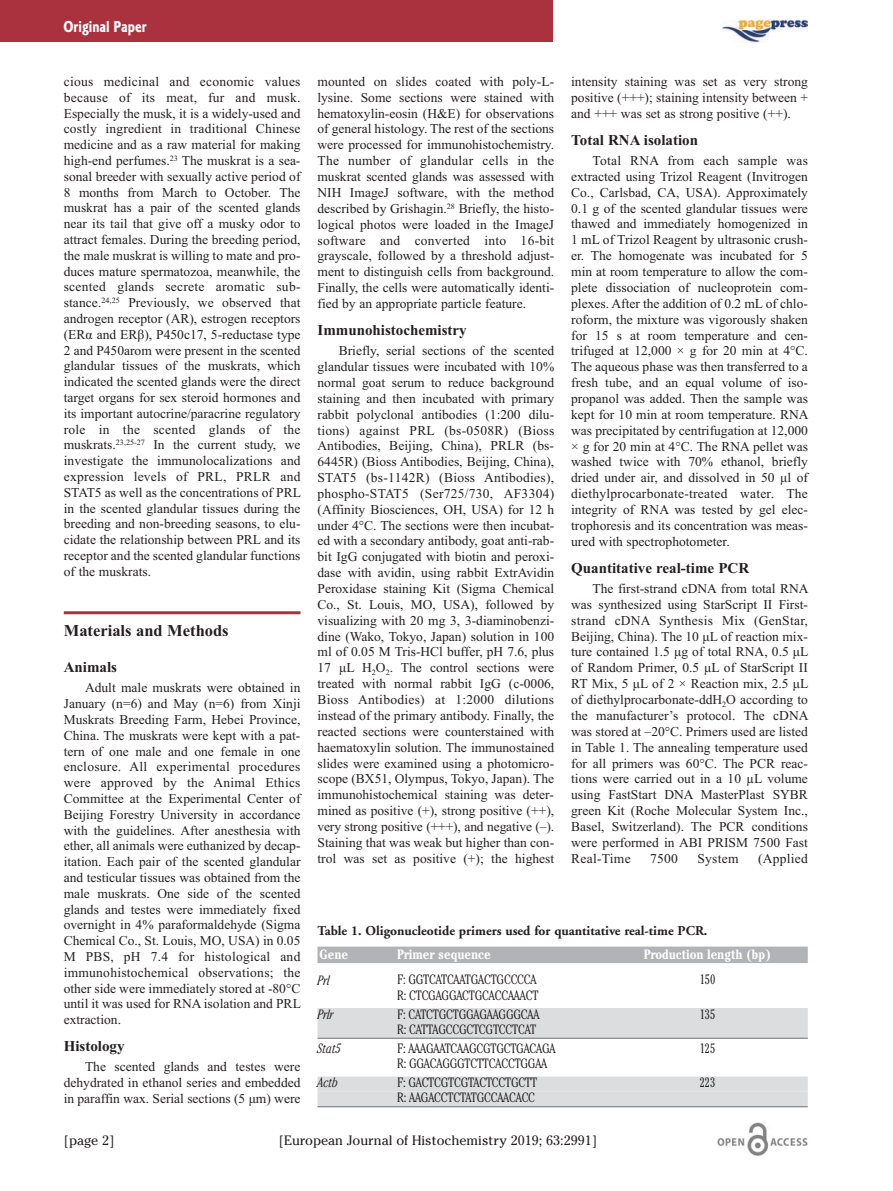
<style>
.page{position:relative;width:893px;height:1191px;background:#fff}
.page>*{position:absolute;margin:0;border:0;box-sizing:border-box;transform-origin:0 0}
.t1{font:700 16.5px "Times New Roman";color:#231f20}
.t2{font:16.5px "Corinthian Bold Condensed Plain";color:#fff}
.t3{font:700 15px "Times New Roman";color:#231f20}
.t4{font:13.5px/15.9px "Times New Roman";color:#231f20;text-align:justify}
.t5{font:300 condensed 13.5px "Cheltenham";letter-spacing:-.01em;color:#231f20}
.t6{font:700 13.5px "Adobe Garamond";color:#231f20}
.t7{font:13.5px "Cheltenham";color:#231f20}
.t8{font:700 condensed 13.5px "Cheltenham";letter-spacing:-.01em;color:#fff}
.t9{font:italic 300 condensed 13.5px "Cheltenham";letter-spacing:-.01em;color:#231f20}
.t10{font:13.5px "Times New Roman";letter-spacing:.02em;color:#231f20}
</style>
<div class="page">
<div style="left:0;top:0;width:553px;height:42px;background:#aa323f"></div>
<hr style="left:64px;top:611px;width:236px;height:3px;background:#aa323f">
<img style="left:717px;top:1123px;width:91px;height:33px">
<img style="left:723px;top:19px;width:84px;height:24px">
<div style="left:317px;top:946px;width:491px;height:17px;background:#b2b3b7"></div>
<div style="left:317px;top:1008px;width:491px;height:15px;background:#dcdddf"></div>
<div style="left:317px;top:1023px;width:491px;height:15px;background:#dcdddf"></div>
<hr style="left:317px;top:1038px;width:491px;height:1px;background:#6c6d70">
<div style="left:317px;top:1076px;width:491px;height:15px;background:#dcdddf"></div>
<div style="left:317px;top:1091px;width:491px;height:15px;background:#dcdddf"></div>
<hr style="left:317px;top:1106px;width:491px;height:1px;background:#6c6d70">
<p class="t2" style="left:63px;top:21px;width:85px">Original Paper</p>
<p class="t4" style="left:64px;top:73px;width:239px">cious medicinal and economic values because of its meat, fur and musk.<br>Especially the musk, it is a widely-used and costly ingredient in traditional Chinese medicine and as a raw material for making high-end perfumes.<sup>23</sup> The muskrat is a sea&shy;sonal breeder with sexually active period of 8 months from March to October. The muskrat has a pair of the scented glands near its tail that give off a musky odor to attract females. During the breeding period, the male muskrat is willing to mate and pro&shy;duces mature spermatozoa, meanwhile, the scented glands secrete aromatic sub&shy;stance.<sup>24,25</sup> Previously, we observed that androgen receptor (AR), estrogen receptors (ERα and ERβ), P450c17, 5-reductase type 2 and P450arom were present in the scented glandular tissues of the muskrats, which indicated the scented glands were the direct target organs for sex steroid hormones and its important autocrine/paracrine regulatory role in the scented glands of the muskrats.<sup>23,25-27</sup> In the current study, we investigate the immunolocalizations and expression levels of PRL, PRLR and STAT5 as well as the concentrations of PRL in the scented glandular tissues during the breeding and non-breeding seasons, to elu&shy;cidate the relationship between PRL and its receptor and the scented glandular functions of the muskrats.</p>
<p class="t1" style="left:64px;top:620px;width:166px">Materials and Methods</p>
<p class="t3" style="left:64px;top:658px;width:55px">Animals</p>
<p class="t4" style="left:64px;top:680px;width:239px;text-indent:21px">Adult male muskrats were obtained in January (n=6) and May (n=6) from Xinji Muskrats Breeding Farm, Hebei Province, China. The muskrats were kept with a pat&shy;tern of one male and one female in one enclosure. All experimental procedures were approved by the Animal Ethics Committee at the Experimental Center of Beijing Forestry University in accordance with the guidelines. After anesthesia with ether, all animals were euthanized by decap&shy;itation. Each pair of the scented glandular and testicular tissues was obtained from the male muskrats. One side of the scented glands and testes were immediately fixed overnight in 4% paraformaldehyde (Sigma Chemical Co., St. Louis, MO, USA) in 0.05<br>M PBS, pH 7.4 for histological and immunohistochemical observations; the other side were immediately stored at -80°C until it was used for RNA isolation and PRL extraction.</p>
<p class="t3" style="left:64px;top:1037px;width:62px">Histology</p>
<p class="t4" style="left:64px;top:1058px;width:238px;text-indent:21px">The scented glands and testes were dehydrated in ethanol series and embedded in paraffin wax. Serial sections (5 μm) were</p>
<p class="t4" style="left:317px;top:73px;width:238px">mounted on slides coated with poly-L&shy;lysine. Some sections were stained with hematoxylin-eosin (H&amp;E) for observations of general histology. The rest of the sections were processed for immunohistochemistry.<br>The number of glandular cells in the muskrat scented glands was assessed with NIH ImageJ software, with the method described by Grishagin.<sup>28</sup> Briefly, the histo&shy;logical photos were loaded in the ImageJ software and converted into 16-bit grayscale, followed by a threshold adjust&shy;ment to distinguish cells from background.<br>Finally, the cells were automatically identi&shy;fied by an appropriate particle feature.</p>
<p class="t3" style="left:317px;top:321px;width:151px">Immunohistochemistry</p>
<p class="t4" style="left:317px;top:342px;width:238px;text-indent:21px">Briefly, serial sections of the scented glandular tissues were incubated with 10% normal goat serum to reduce background staining and then incubated with primary rabbit polyclonal antibodies (1:200 dilu&shy;tions) against PRL (bs-0508R) (Bioss Antibodies, Beijing, China), PRLR (bs-6445R) (Bioss Antibodies, Beijing, China), STAT5 (bs-1142R) (Bioss Antibodies), phospho-STAT5 (Ser725/730, AF3304) (Affinity Biosciences, OH, USA) for 12 h under 4°C. The sections were then incubat&shy;ed with a secondary antibody, goat anti-rab&shy;bit IgG conjugated with biotin and peroxi&shy;dase with avidin, using rabbit ExtrAvidin Peroxidase staining Kit (Sigma Chemical Co., St. Louis, MO, USA), followed by visualizing with 20 mg 3, 3-diaminobenzi&shy;dine (Wako, Tokyo, Japan) solution in 100 ml of 0.05 M Tris-HCl buffer, pH 7.6, plus 17 μL H<sub>2</sub>O<sub>2</sub>. The control sections were treated with normal rabbit IgG (c-0006, Bioss Antibodies) at 1:2000 dilutions instead of the primary antibody. Finally, the reacted sections were counterstained with haematoxylin solution. The immunostained slides were examined using a photomicro&shy;scope (BX51, Olympus, Tokyo, Japan). The immunohistochemical staining was deter&shy;mined as positive (+), strong positive (++), very strong positive (+++), and negative (–).<br>Staining that was weak but higher than con&shy;trol was set as positive (+); the highest</p>
<p class="t4" style="left:571px;top:73px;width:238px">intensity staining was set as very strong positive (+++); staining intensity between + and +++ was set as strong positive (++).</p>
<p class="t3" style="left:571px;top:131px;width:128px">Total RNA isolation</p>
<p class="t4" style="left:571px;top:152px;width:239px;text-indent:21px">Total RNA from each sample was extracted using Trizol Reagent (Invitrogen Co., Carlsbad, CA, USA). Approximately 0.1 g of the scented glandular tissues were thawed and immediately homogenized in 1 mL of Trizol Reagent by ultrasonic crush&shy;er. The homogenate was incubated for 5 min at room temperature to allow the com&shy;plete dissociation of nucleoprotein com&shy;plexes. After the addition of 0.2 mL of chlo&shy;roform, the mixture was vigorously shaken for 15 s at room temperature and cen&shy;trifuged at 12,000 × g for 20 min at 4°C.<br>The aqueous phase was then transferred to a fresh tube, and an equal volume of iso&shy;propanol was added. Then the sample was kept for 10 min at room temperature. RNA was precipitated by centrifugation at 12,000 × g for 20 min at 4°C. The RNA pellet was washed twice with 70% ethanol, briefly dried under air, and dissolved in 50 μl of diethylprocarbonate-treated water. The integrity of RNA was tested by gel elec&shy;trophoresis and its concentration was meas&shy;ured with spectrophotometer.</p>
<p class="t3" style="left:571px;top:559px;width:179px">Quantitative real-time PCR</p>
<p class="t4" style="left:571px;top:580px;width:239px;text-indent:21px">The first-strand cDNA from total RNA was synthesized using StarScript II First&shy;strand cDNA Synthesis Mix (GenStar, Beijing, China). The 10 μL of reaction mix&shy;ture contained 1.5 μg of total RNA, 0.5 μL of Random Primer, 0.5 μL of StarScript II RT Mix, 5 μL of 2 × Reaction mix, 2.5 μL of diethylprocarbonate-ddH<sub>2</sub>O according to the manufacturer’s protocol. The cDNA was stored at –20°C. Primers used are listed in Table 1. The annealing temperature used for all primers was 60°C. The PCR reac&shy;tions were carried out in a 10 µL volume using FastStart DNA MasterPlast SYBR green Kit (Roche Molecular System Inc., Basel, Switzerland). The PCR conditions were performed in ABI PRISM 7500 Fast Real-Time</p>
<p class="t4" style="left:650px;top:850px;width:29px">7500</p>
<p class="t4" style="left:697px;top:850px;width:43px">System</p>
<p class="t10" style="left:758px;top:850px;width:51px">(Applied</p>
<p class="t6" style="left:317px;top:925px;width:391px">Table 1. Oligonucleotide primers used for quantitative real-time PCR.</p>
<p class="t8" style="left:320px;top:949px;width:30px">Gene</p>
<p class="t8" style="left:397px;top:949px;width:95px">Primer sequence</p>
<p class="t8" style="left:644px;top:949px;width:129px">Production length (bp)</p>
<p class="t9" style="left:317px;top:975px;width:14px">Prl</p>
<p class="t5" style="left:397px;top:975px;width:141px">F: GGTCATCAATGACTGCCCCA</p>
<p class="t5" style="left:700px;top:975px;width:17px">150</p>
<p class="t5" style="left:397px;top:990px;width:143px">R: CTCGAGGACTGCACCAAACT</p>
<p class="t9" style="left:317px;top:1009px;width:18px">Prlr</p>
<p class="t5" style="left:397px;top:1009px;width:144px">F: CATCTGCTGGAGAAGGGCAA</p>
<p class="t5" style="left:700px;top:1009px;width:17px">135</p>
<p class="t5" style="left:397px;top:1024px;width:140px">R: CATTAGCCGCTCGTCCTCAT</p>
<p class="t9" style="left:317px;top:1043px;width:25px">Stat5</p>
<p class="t5" style="left:397px;top:1043px;width:160px">F: AAAGAATCAAGCGTGCTGACAGA</p>
<p class="t5" style="left:700px;top:1043px;width:17px">125</p>
<p class="t5" style="left:397px;top:1058px;width:152px">R: GGACAGGGTCTTCACCTGGAA</p>
<p class="t9" style="left:317px;top:1077px;width:22px">Actb</p>
<p class="t5" style="left:397px;top:1077px;width:141px">F: GACTCGTCGTACTCCTGCTT</p>
<p class="t5" style="left:700px;top:1077px;width:17px">223</p>
<p class="t5" style="left:397px;top:1092px;width:139px">R: AAGACCTCTATGCCAACACC</p>
<p class="t7" style="left:64px;top:1132px;width:52px">[page 2]</p>
<p class="t7" style="left:279px;top:1132px;width:320px">[European Journal of Histochemistry 2019; 63:2991]</p>
</div>
